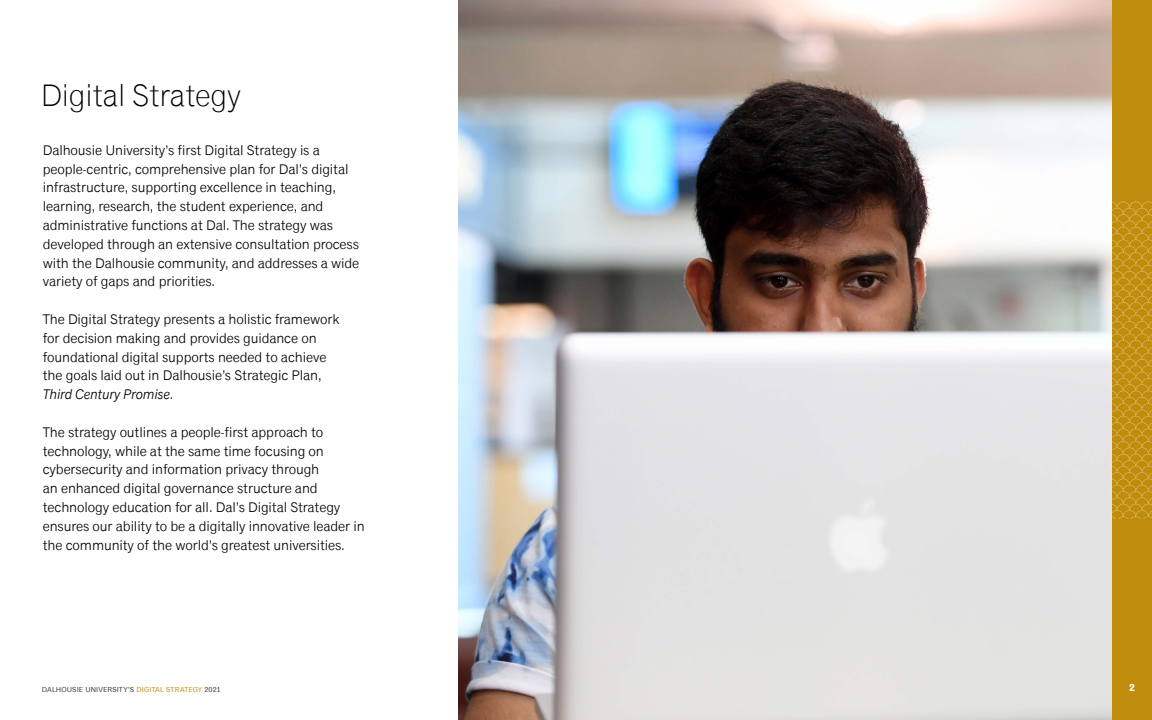
<style>
.page{position:relative;width:1152px;height:720px;background:#fff}
.page>*{position:absolute;margin:0;border:0;box-sizing:border-box;transform-origin:0 0}
.Body_Copy{font:300 31.2px "Classic Grotesque Pro";letter-spacing:-.01em;color:#000}
.Body_Copy-2{font:14px/18.8px "Classic Grotesque Pro";letter-spacing:-.01em;color:#000}
.t1{font:700 10.16px "Classic Grotesque Pro";color:#fff}
.t2{font:7.24px "Classic Grotesque Pro";letter-spacing:.01em;color:#393a38;scale:1.05 1}
.s1{font-style:italic}
.s2{color:#c08c0c}
</style>
<div class="page">
<div style="left:1112px;top:0;width:40px;height:720px;background:#c08c0c"></div>
<img style="left:458px;top:0;width:654px;height:720px">
<svg style="left:1112px;top:202px;width:40px;height:316px"></svg>
<p class="Body_Copy" style="left:41px;top:76px;width:202px">Digital Strategy</p>
<p class="Body_Copy-2" style="left:43px;top:141px;width:318px">Dalhousie University’s first Digital Strategy is a people-centric, comprehensive plan for Dal’s digital infrastructure, supporting excellence in teaching, learning, research, the student experience, and administrative functions at Dal. The strategy was developed through an extensive consultation process with the Dalhousie community, and addresses a wide variety of gaps and priorities.</p>
<p class="Body_Copy-2" style="left:43px;top:310px;width:298px">The Digital Strategy presents a holistic framework for decision making and provides guidance on foundational digital supports needed to achieve the goals laid out in Dalhousie’s Strategic Plan, <span class="s1">Third Century Promise</span>.</p>
<p class="Body_Copy-2" style="left:43px;top:423px;width:324px">The strategy outlines a people-first approach to technology, while at the same time focusing on cybersecurity and information privacy through<br>an enhanced digital governance structure and technology education for all. Dal’s Digital Strategy ensures our ability to be a digitally innovative leader in the community of the world’s greatest universities.</p>
<p class="t2" style="left:42px;top:685px;width:172px">DALHOUSIE UNIVERSITY'S <span class="s2">DIGITAL STRATEGY</span> 2021</p>
<p class="t1" style="left:1129px;top:681px;width:7px">2</p>
</div>
